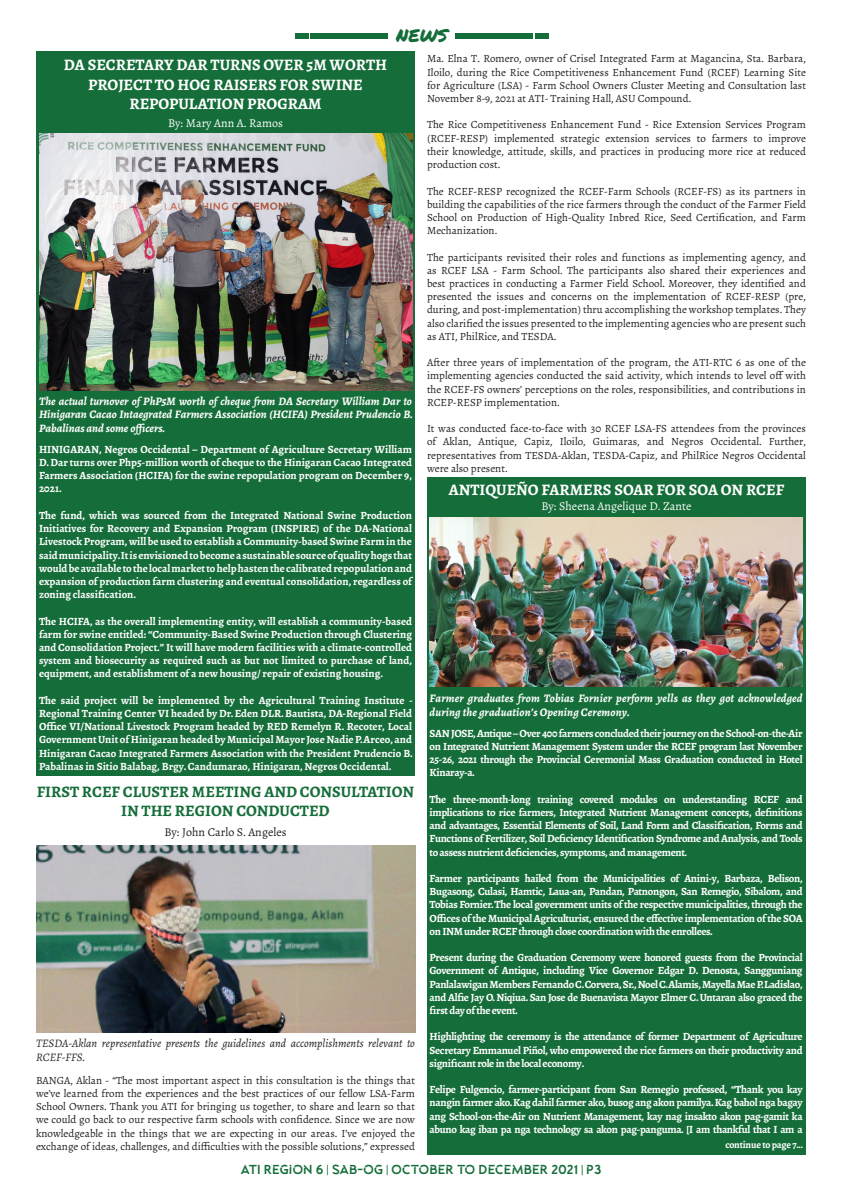
<style>
.page{position:relative;width:842px;height:1191px;background:#fff}
.page>*{position:absolute;margin:0;border:0;box-sizing:border-box;transform-origin:0 0}
.t1{font:18px "Permanent Marker";color:#156d39}
.t2{font:700 16px/19.2px "Alegreya";color:#fff;text-align:center}
.t3{font:700 16px/19.2px "Alegreya";color:#156d39;text-align:center}
.t4{font:13px "Blackpast";color:#156d39}
.t5{font:12px "Alegreya";color:#fff}
.t6{font:12px "Alegreya";color:#231f20}
.t7{font:italic 700 11.5px/13.8px "Alegreya";letter-spacing:.01em;color:#fff;text-align:justify}
.t8{font:italic 11.5px/13.8px "Alegreya";color:#231f20}
.t9{font:700 11px/13.2px "Alegreya";letter-spacing:-.03em;color:#fff;text-align:justify}
.t10{font:11px/13.2px "Alegreya";color:#231f20;text-align:justify}
.t11{font:700 10px "Alegreya";letter-spacing:-.02em;color:#fff}
</style>
<div class="page">
<div style="left:427px;top:477px;width:379px;height:678px;background:#156d39"></div>
<div style="left:36px;top:51px;width:379px;height:725px;background:#156d39"></div>
<div style="left:310px;top:33px;width:78px;height:5px;background:#156d39"></div>
<div style="left:295px;top:33px;width:13px;height:5px;background:#156d39"></div>
<div style="left:456px;top:33px;width:77px;height:6px;background:#156d39"></div>
<div style="left:535px;top:33px;width:14px;height:6px;background:#156d39"></div>
<img style="left:39px;top:133px;width:373px;height:257px">
<img style="left:430px;top:517px;width:373px;height:169px">
<img style="left:36px;top:845px;width:379px;height:187px">
<p class="t1" style="left:396px;top:22px;width:53px">NEWS</p>
<p class="t2" style="left:64px;top:55px;width:325px">DA SECRETARY DAR TURNS OVER 5M WORTH<br>PROJECT TO HOG RAISERS FOR SWINE<br>REPOPULATION PROGRAM</p>
<p class="t5" style="left:168px;top:115px;width:116px">By: Mary Ann A. Ramos</p>
<p class="t7" style="left:39px;top:394px;width:375px">The actual turnover of PhP5M worth of cheque from DA Secretary William Dar to Hinigaran Cacao Intaegrated Farmers Association (HCIFA) President Prudencio B.<br>Pabalinas and some officers.</p>
<p class="t9" style="left:39px;top:442px;width:374px">HINIGARAN, Negros Occidental – Department of Agriculture Secretary William D. Dar turns over Php5-million worth of cheque to the Hinigaran Cacao Integrated Farmers Association (HCIFA) for the swine repopulation program on December 9, 2021.</p>
<p class="t9" style="left:39px;top:508px;width:374px">The fund, which was sourced from the Integrated National Swine Production Initiatives for Recovery and Expansion Program (INSPIRE) of the DA-National Livestock Program, will be used to establish a Community-based Swine Farm in the said municipality. It is envisioned to become a sustainable source of quality hogs that would be available to the local market to help hasten the calibrated repopulation and expansion of production farm clustering and eventual consolidation, regardless of zoning classification.</p>
<p class="t9" style="left:39px;top:614px;width:374px">The HCIFA, as the overall implementing entity, will establish a community-based farm for swine entitled: “Community-Based Swine Production through Clustering and Consolidation Project.” It will have modern facilities with a climate-controlled system and biosecurity as required such as but not limited to purchase of land, equipment, and establishment of a new housing/ repair of existing housing.</p>
<p class="t9" style="left:39px;top:693px;width:375px">The said project will be implemented by the Agricultural Training Institute - Regional Training Center VI headed by Dr. Eden DLR. Bautista, DA-Regional Field Office VI/National Livestock Program headed by RED Remelyn R. Recoter, Local Government Unit of Hinigaran headed by Municipal Mayor Jose Nadie P. Arceo, and Hinigaran Cacao Integrated Farmers Association with the President Prudencio B.<br>Pabalinas in Sitio Balabag, Brgy. Candumarao, Hinigaran, Negros Occidental.</p>
<p class="t3" style="left:37px;top:782px;width:379px">FIRST RCEF CLUSTER MEETING AND CONSULTATION<br>IN THE REGION CONDUCTED</p>
<p class="t6" style="left:164px;top:825px;width:124px">By: John Carlo S. Angeles</p>
<p class="t8" style="left:36px;top:1036px;width:380px">TESDA-Aklan representative presents the guidelines and accomplishments relevant to<br>RCEF-FFS.</p>
<p class="t10" style="left:36px;top:1073px;width:380px">BANGA, Aklan - “The most important aspect in this consultation is the things that we’ve learned from the experiences and the best practices of our fellow LSA-Farm School Owners. Thank you ATI for bringing us together, to share and learn so that we could go back to our respective farm schools with confidence. Since we are now knowledgeable in the things that we are expecting in our areas. I’ve enjoyed the exchange of ideas, challenges, and difficulties with the possible solutions,” expressed</p>
<p class="t10" style="left:427px;top:52px;width:380px">Ma. Elna T. Romero, owner of Crisel Integrated Farm at Magancina, Sta. Barbara, Iloilo, during the Rice Competitiveness Enhancement Fund (RCEF) Learning Site for Agriculture (LSA) - Farm School Owners Cluster Meeting and Consultation last November 8-9, 2021 at ATI- Training Hall, ASU Compound.</p>
<p class="t10" style="left:427px;top:118px;width:380px">The Rice Competitiveness Enhancement Fund - Rice Extension Services Program (RCEF-RESP) implemented strategic extension services to farmers to improve their knowledge, attitude, skills, and practices in producing more rice at reduced production cost.</p>
<p class="t10" style="left:427px;top:184px;width:380px">The RCEF-RESP recognized the RCEF-Farm Schools (RCEF-FS) as its partners in building the capabilities of the rice farmers through the conduct of the Farmer Field School on Production of High-Quality Inbred Rice, Seed Certification, and Farm Mechanization.</p>
<p class="t10" style="left:427px;top:250px;width:380px">The participants revisited their roles and functions as implementing agency, and as RCEF LSA - Farm School. The participants also shared their experiences and best practices in conducting a Farmer Field School. Moreover, they identified and presented the issues and concerns on the implementation of RCEF-RESP (pre, during, and post-implementation) thru accomplishing the workshop templates. They also clarified the issues presented to the implementing agencies who are present such as ATI, PhilRice, and TESDA.</p>
<p class="t10" style="left:427px;top:356px;width:380px">After three years of implementation of the program, the ATI-RTC 6 as one of the implementing agencies conducted the said activity, which intends to level off with the RCEF-FS owners’ perceptions on the roles, responsibilities, and contributions in RCEP-RESP implementation.</p>
<p class="t10" style="left:427px;top:422px;width:380px">It was conducted face-to-face with 30 RCEF LSA-FS attendees from the provinces of Aklan, Antique, Capiz, Iloilo, Guimaras, and Negros Occidental. Further, representatives from TESDA-Aklan, TESDA-Capiz, and PhilRice Negros Occidental were also present.</p>
<p class="t2" style="left:449px;top:479px;width:337px">ANTIQUEÑO FARMERS SOAR FOR SOA ON RCEF</p>
<p class="t5" style="left:541px;top:498px;width:152px">By: Sheena Angelique D. Zante</p>
<p class="t7" style="left:430px;top:691px;width:374px">Farmer graduates from Tobias Fornier perform yells as they got acknowledged during the graduation’s Opening Ceremony.</p>
<p class="t9" style="left:430px;top:726px;width:374px">SAN JOSE, Antique – Over 400 farmers concluded their journey on the School-on-the-Air on Integrated Nutrient Management System under the RCEF program last November 25-26, 2021 through the Provincial Ceremonial Mass Graduation conducted in Hotel Kinaray-a.</p>
<p class="t9" style="left:430px;top:792px;width:374px">The three-month-long training covered modules on understanding RCEF and implications to rice farmers, Integrated Nutrient Management concepts, definitions and advantages, Essential Elements of Soil, Land Form and Classification, Forms and Functions of Fertilizer, Soil Deficiency Identification Syndrome and Analysis, and Tools to assess nutrient deficiencies, symptoms, and management.</p>
<p class="t9" style="left:430px;top:871px;width:374px">Farmer participants hailed from the Municipalities of Anini-y, Barbaza, Belison, Bugasong, Culasi, Hamtic, Laua-an, Pandan, Patnongon, San Remegio, Sibalom, and Tobias Fornier. The local government units of the respective municipalities, through the Offices of the Municipal Agriculturist, ensured the effective implementation of the SOA on INM under RCEF through close coordination with the enrollees.</p>
<p class="t9" style="left:430px;top:951px;width:374px">Present during the Graduation Ceremony were honored guests from the Provincial Government of Antique, including Vice Governor Edgar D. Denosta, Sangguniang Panlalawigan Members Fernando C.Corvera, Sr., Noel C.Alamis, Mayella Mae P.Ladislao, and Alfie Jay O. Niqiua. San Jose de Buenavista Mayor Elmer C. Untaran also graced the first day of the event.</p>
<p class="t9" style="left:430px;top:1030px;width:375px">Highlighting the ceremony is the attendance of former Department of Agriculture Secretary Emmanuel Piñol, who empowered the rice farmers on their productivity and significant role in the local economy.</p>
<p class="t9" style="left:430px;top:1083px;width:374px">Felipe Fulgencio, farmer-participant from San Remegio professed, “Thank you kay nangin farmer ako. Kag dahil farmer ako, busog ang akon pamilya. Kag bahol nga bagay ang School-on-the-Air on Nutrient Management, kay nag insakto akon pag-gamit ka abuno kag iban pa nga technology sa akon pag-panguma. [I am thankful that I am a</p>
<p class="t11" style="left:725px;top:1138px;width:79px">continue to page 7...</p>
<p class="t4" style="left:241px;top:1162px;width:362px">ATI REGION 6 | SAB-OG | OCTOBER TO DECEMBER 2021 | P3</p>
</div>
